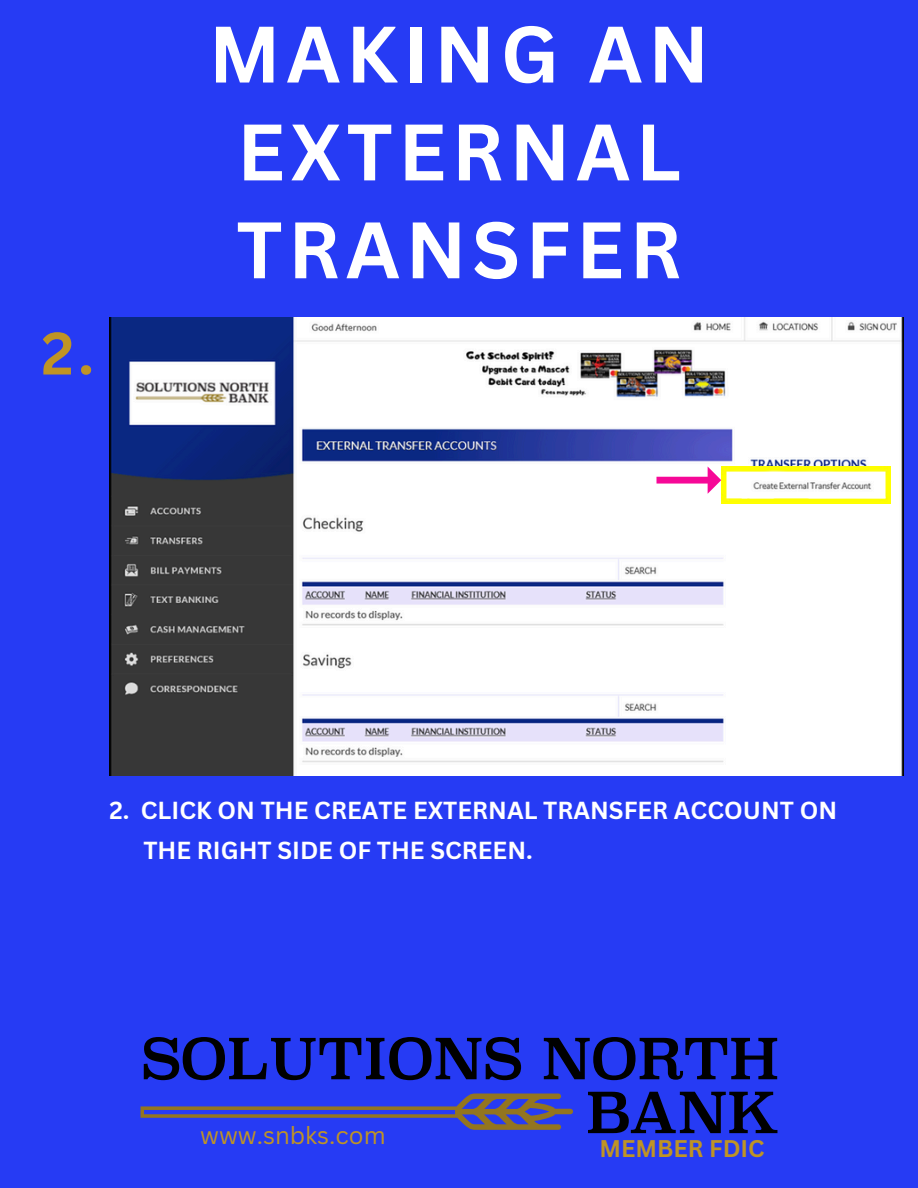
<style>
.page{position:relative;width:918px;height:1188px;background:#263bf4}
.page>*{position:absolute;margin:0;border:0;box-sizing:border-box;transform-origin:0 0}
.t1{font:700 78.15px/97.8px "Canva Sans";letter-spacing:.07em;color:#fff;text-align:center}
.t2{font:700 58.5px "Canva Sans";color:#bf9425}
.t3{font:700 24px/40.5px "Canva Sans";color:#fff}
.t4{font:24px "Canva Sans";color:#bf9425}
.t5{font:700 23.4px "Canva Sans";color:#bf9425}
</style>
<div class="page">
<img style="left:110px;top:318px;width:794px;height:458px">
<img style="left:721px;top:467px;width:169px;height:37px">
<svg style="left:657px;top:467px;width:64px;height:27px;background:#fcb3df"></svg>
<svg style="left:144px;top:1037px;width:377px;height:43px"></svg>
<svg style="left:544px;top:1037px;width:233px;height:43px"></svg>
<svg style="left:588px;top:1092px;width:189px;height:41px"></svg>
<svg style="left:141px;top:1094px;width:432px;height:36px"></svg>
<p class="t2" style="left:41px;top:312px;width:54px">2.</p>
<h2 class="t1" style="left:209px;top:3px;width:502px">MAKING AN<br>EXTERNAL<br>TRANSFER</h2>
<p class="t3" style="left:143px;top:789px;width:695px;text-indent:-34px">2. CLICK ON THE CREATE EXTERNAL TRANSFER ACCOUNT ON<br>THE RIGHT SIDE OF THE SCREEN.</p>
<h3 class="t4" style="left:200px;top:1119px;width:187px">www.snbks.com</h3>
<p class="t5" style="left:599px;top:1132px;width:167px">MEMBER FDIC</p>
</div>
